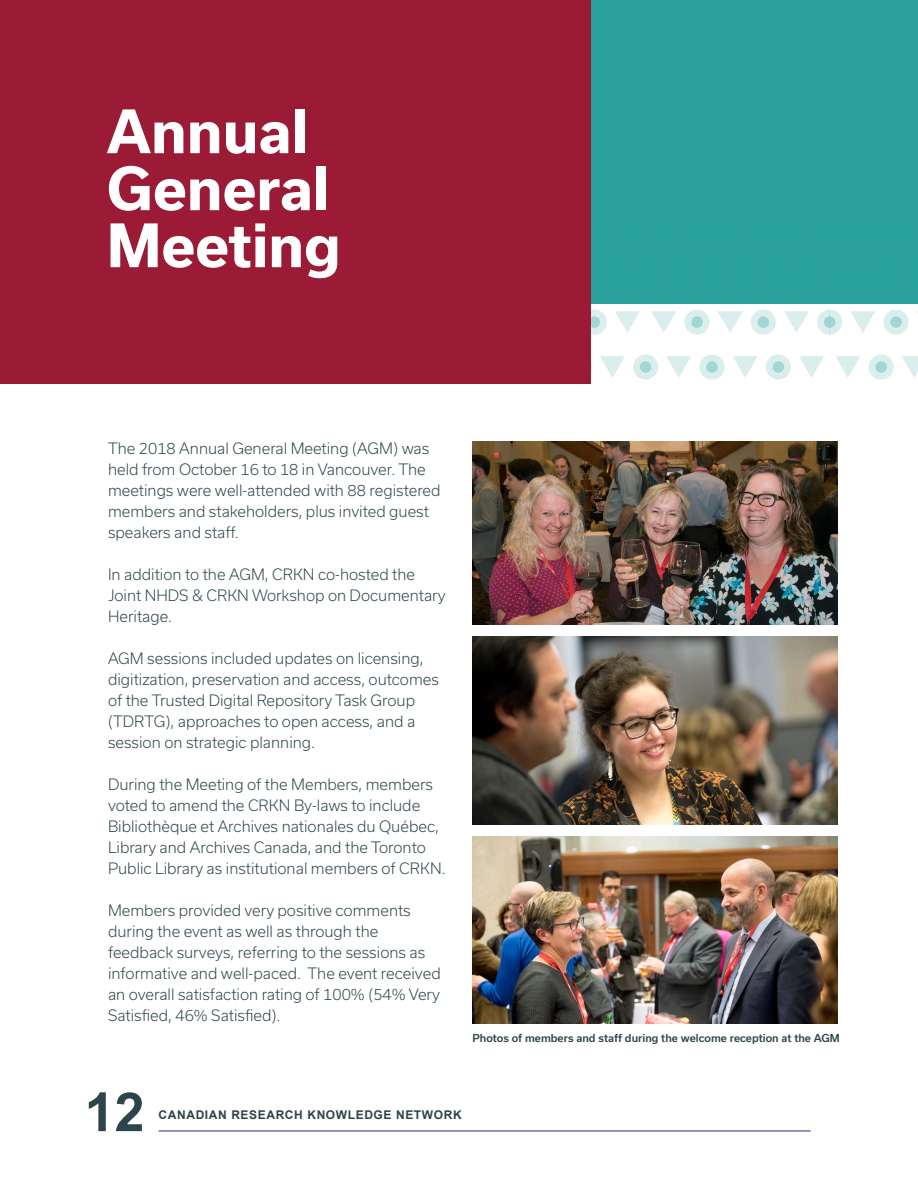
<style>
.page{position:relative;width:918px;height:1188px;background:#fff}
.page>*{position:absolute;margin:0;border:0;box-sizing:border-box;transform-origin:0 0}
.Chapter_titles{font:700 57px/57px "Usual";color:#fff}
.t1{font:700 54px "Arial";color:#2d444a}
.Main_TEXT{font:300 15px/21px "Usual";color:#2d444a}
.t2{font:700 12px "Arial";letter-spacing:.05em;color:#2d444a}
.Main_TEXT-2{font:500 10.5px "Usual";color:#2d444a}
</style>
<div class="page">
<div style="left:591px;top:0;width:327px;height:304px;background:#28a19c"></div>
<svg style="left:469px;top:309px;width:449px;height:75px"></svg>
<div style="left:0;top:0;width:591px;height:383px;background:#9b1b36"></div>
<hr style="left:159px;top:1130px;width:652px;height:2px;background:#7d69ae">
<img style="left:473px;top:637px;width:365px;height:187px">
<img style="left:473px;top:836px;width:365px;height:188px">
<img style="left:472px;top:442px;width:366px;height:183px">
<p class="Chapter_titles" style="left:107px;top:103px;width:236px">Annual<br>General<br>Meeting</p>
<p class="Main_TEXT" style="left:108px;top:437px;width:334px">The 2018 Annual General Meeting (AGM) was held from October 16 to 18 in Vancouver. The meetings were well-attended with 88 registered members and stakeholders, plus invited guest speakers and staff.</p>
<p class="Main_TEXT" style="left:108px;top:563px;width:339px">In addition to the AGM, CRKN co-hosted the<br>Joint NHDS &amp; CRKN Workshop on Documentary<br>Heritage.</p>
<p class="Main_TEXT" style="left:108px;top:647px;width:333px">AGM sessions included updates on licensing, digitization, preservation and access, outcomes of the Trusted Digital Repository Task Group (TDRTG), approaches to open access, and a session on strategic planning.</p>
<p class="Main_TEXT" style="left:108px;top:773px;width:339px">During the Meeting of the Members, members voted to amend the CRKN By-laws to include Bibliothèque et Archives nationales du Québec, Library and Archives Canada, and the Toronto Public Library as institutional members of CRKN.</p>
<p class="Main_TEXT" style="left:108px;top:899px;width:334px">Members provided very positive comments during the event as well as through the feedback surveys, referring to the sessions as informative and well-paced. The event received an overall satisfaction rating of 100% (54% Very Satisfied, 46% Satisfied).</p>
<p class="Main_TEXT-2" style="left:472px;top:1032px;width:369px">Photos of members and staff during the welcome reception at the AGM</p>
<p class="t1" style="left:85px;top:1076px;width:62px">12</p>
<p class="t2" style="left:159px;top:1107px;width:305px">CANADIAN RESEARCH KNOWLEDGE NETWORK</p>
</div>
